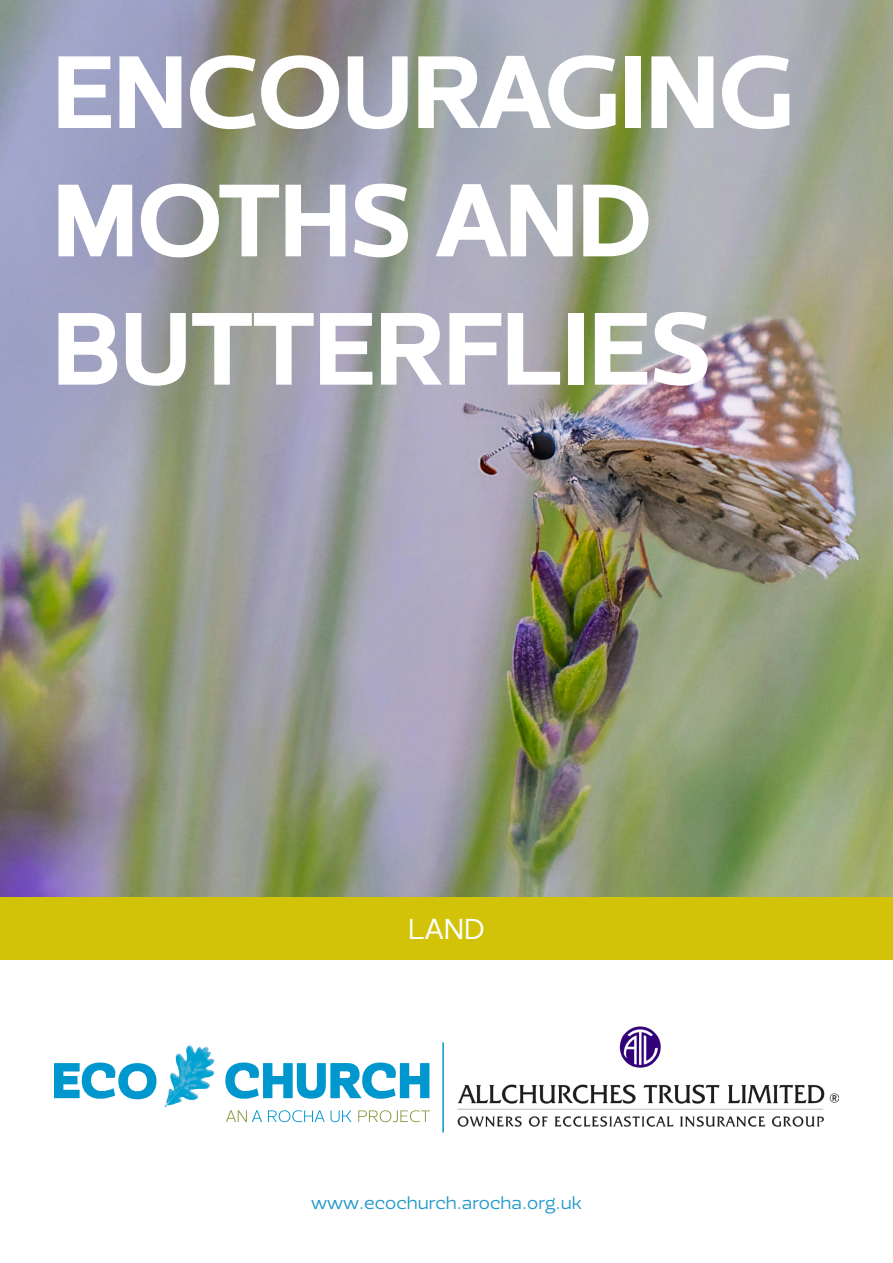
<style>
.page{position:relative;width:893px;height:1263px;background:#fff}
.page>*{position:absolute;margin:0;border:0;box-sizing:border-box;transform-origin:0 0}
.t1{font:900 106.95px/128.2px "Ezzo";color:#fff}
.t2{font:30px "Ezzo";color:#fff}
.t3{font:18px "Ezzo";color:#29c}
</style>
<div class="page">
<img style="left:0;top:0;width:893px;height:897px">
<div style="left:0;top:897px;width:893px;height:62px;background:#d2c309"></div>
<img style="left:164px;top:1045px;width:51px;height:63px">
<svg style="left:54px;top:1062px;width:103px;height:38px"></svg>
<svg style="left:225px;top:1062px;width:204px;height:37px"></svg>
<svg style="left:358px;top:1110px;width:72px;height:12px"></svg>
<svg style="left:226px;top:1110px;width:36px;height:12px"></svg>
<svg style="left:268px;top:1110px;width:57px;height:12px"></svg>
<svg style="left:331px;top:1110px;width:20px;height:12px"></svg>
<hr style="left:442px;top:1042px;width:2px;height:90px;background:#0097ce">
<img style="left:457px;top:1026px;width:382px;height:101px">
<p class="t1" style="left:53px;top:28px;width:742px">ENCOURAGING<br>MOTHS AND<br>BUTTERFLIES</p>
<p class="t2" style="left:408px;top:909px;width:78px">LAND</p>
<p class="t3" style="left:311px;top:1191px;width:272px">www.ecochurch.arocha.org.uk</p>
</div>
